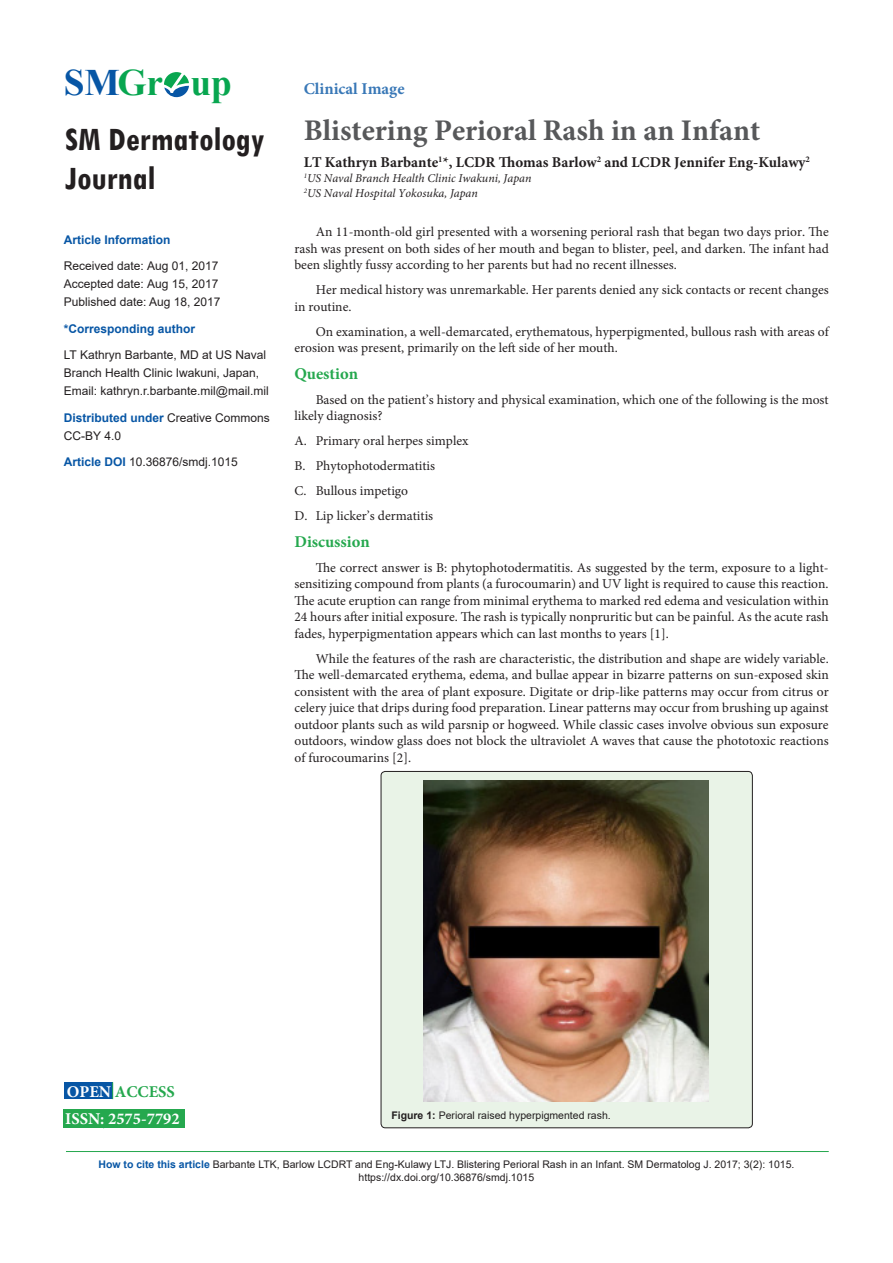
<style>
.page{position:relative;width:893px;height:1263px;background:#fff}
.page>*{position:absolute;margin:0;border:0;box-sizing:border-box;transform-origin:0 0}
.t1{font:700 37.35px "Times New Roman";color:#08a650}
.t2{font:700 condensed 34.65px/39.2px "Tw Cen";color:#231f20}
.t3{font:700 30px "Minion Pro";color:#57585a}
.Subhead{font:700 16.5px "Minion Pro";color:#25a84e}
.t4{font:700 16.5px "Minion Pro";color:#fff}
.t5{font:700 16.5px "Minion Pro";color:#3978b7}
.t6{font:700 15px "Minion Pro";color:#231f20}
.Normal__Web{font:13.5px/16.5px "Minion Pro";color:#231f20;text-align:justify}
.Body{font:13.5px/16.5px "Minion Pro";color:#231f20}
.t7{font:12px/18px "Arial";color:#231f20}
.t8{font:italic 12px "Minion Pro";color:#231f20}
.t9{font:700 12px "Arial";color:#0756a5}
.t10{font:10.5px "Arial";color:#231f20}
.s1{color:#0756a5}
.s2{font-weight:700;color:#0756a5}
.s3{color:#fff}
.s4{font-weight:700}
</style>
<div class="page">
<svg style="left:164px;top:72px;width:25px;height:25px"></svg>
<hr style="left:66px;top:1151px;width:763px;height:1px;background:#25a84e">
<div style="left:64px;top:1082px;width:49px;height:17px;background:#0756a5"></div>
<svg style="left:112px;top:1082px;width:1px;height:17px"></svg>
<div style="left:64px;top:1110px;width:121px;height:18px;background:#25a84e"></div>
<div style="left:381px;top:771px;width:371px;height:357px;background:#e9f3e7;border-radius:4px"></div>
<img style="left:423px;top:780px;width:286px;height:321px">
<div style="left:381px;top:771px;width:372px;height:357px;border:1px solid #231f20;border-radius:4px"></div>
<h1 class="t1" style="left:64px;top:57px;width:170px"><span class="s1">SM</span>Gr up</h1>
<p class="t2" style="left:65px;top:119px;width:201px">SM Dermatology<br>Journal</p>
<p class="t9" style="left:64px;top:231px;width:108px">Article Information</p>
<p class="t7" style="left:64px;top:257px;width:158px">Received date: Aug 01, 2017<br>Accepted date: Aug 15, 2017<br>Published date: Aug 18, 2017</p>
<p class="t9" style="left:64px;top:320px;width:133px">*Corresponding author</p>
<p class="t7" style="left:64px;top:346px;width:206px">LT Kathryn Barbante, MD at US Naval<br>Branch Health Clinic Iwakuni, Japan,<br>Email: kathryn.r.barbante.mil@mail.mil</p>
<p class="t7" style="left:64px;top:408px;width:208px"><span class="s2">Distributed under</span> Creative Commons<br>CC-BY 4.0</p>
<p class="t7" style="left:64px;top:453px;width:176px"><span class="s2">Article DOI</span> 10.36876/smdj.1015</p>
<p class="t5" style="left:304px;top:77px;width:102px">Clinical Image</p>
<p class="t3" style="left:304px;top:109px;width:458px">Blistering Perioral Rash in an Infant</p>
<p class="t6" style="left:304px;top:151px;width:508px">LT Kathryn Barbante<sup>1</sup>*, LCDR Thomas Barlow<sup>2</sup> and LCDR Jennifer Eng-Kulawy<sup>2</sup></p>
<p class="t8" style="left:304px;top:170px;width:229px"><sup>1</sup>US Naval Branch Health Clinic Iwakuni, Japan</p>
<p class="t8" style="left:304px;top:185px;width:176px"><sup>2</sup>US Naval Hospital Yokosuka, Japan</p>
<p class="Normal__Web" style="left:294px;top:224px;width:536px;text-indent:21px">An 11-month-old girl presented with a worsening perioral rash that began two days prior. The rash was present on both sides of her mouth and began to blister, peel, and darken. The infant had been slightly fussy according to her parents but had no recent illnesses.</p>
<p class="Normal__Web" style="left:294px;top:282px;width:536px;text-indent:21px">Her medical history was unremarkable. Her parents denied any sick contacts or recent changes in routine.</p>
<p class="Normal__Web" style="left:294px;top:323px;width:536px;text-indent:21px">On examination, a well-demarcated, erythematous, hyperpigmented, bullous rash with areas of erosion was present, primarily on the left side of her mouth.</p>
<p class="Subhead" style="left:294px;top:362px;width:65px">Question</p>
<p class="Body" style="left:294px;top:391px;width:536px;text-indent:21px">Based on the patient’s history and physical examination, which one of the following is the most likely diagnosis?</p>
<p class="Normal__Web" style="left:294px;top:433px;width:176px">A. Primary oral herpes simplex</p>
<p class="Normal__Web" style="left:294px;top:458px;width:142px">B. Phytophotodermatitis</p>
<p class="Normal__Web" style="left:294px;top:483px;width:115px">C. Bullous impetigo</p>
<p class="Normal__Web" style="left:294px;top:508px;width:140px">D. Lip licker’s dermatitis</p>
<p class="Subhead" style="left:294px;top:530px;width:77px">Discussion</p>
<p class="Normal__Web" style="left:294px;top:559px;width:536px;text-indent:21px">The correct answer is B: phytophotodermatitis. As suggested by the term, exposure to a light&shy;sensitizing compound from plants (a furocoumarin) and UV light is required to cause this reaction.<br>The acute eruption can range from minimal erythema to marked red edema and vesiculation within 24 hours after initial exposure. The rash is typically nonpruritic but can be painful. As the acute rash fades, hyperpigmentation appears which can last months to years [1].</p>
<p class="Normal__Web" style="left:294px;top:650px;width:536px;text-indent:21px">While the features of the rash are characteristic, the distribution and shape are widely variable.<br>The well-demarcated erythema, edema, and bullae appear in bizarre patterns on sun-exposed skin consistent with the area of plant exposure. Digitate or drip-like patterns may occur from citrus or celery juice that drips during food preparation. Linear patterns may occur from brushing up against outdoor plants such as wild parsnip or hogweed. While classic cases involve obvious sun exposure outdoors, window glass does not block the ultraviolet A waves that cause the phototoxic reactions of furocoumarins [2].</p>
<p class="Subhead" style="left:67px;top:1080px;width:110px"><span class="s3">OPEN</span> ACCESS</p>
<p class="t4" style="left:65px;top:1107px;width:116px">ISSN: 2575-7792</p>
<p class="t10" style="left:391px;top:1108px;width:221px"><span class="s4">Figure 1:</span> Perioral raised hyperpigmented rash.</p>
<p class="t10" style="left:98px;top:1157px;width:698px"><span class="s2">How to cite this article</span> Barbante LTK, Barlow LCDRT and Eng-Kulawy LTJ. Blistering Perioral Rash in an Infant. SM Dermatolog J. 2017; 3(2): 1015.</p>
<p class="t10" style="left:359px;top:1170px;width:177px">https://dx.doi.org/10.36876/smdj.1015</p>
</div>
